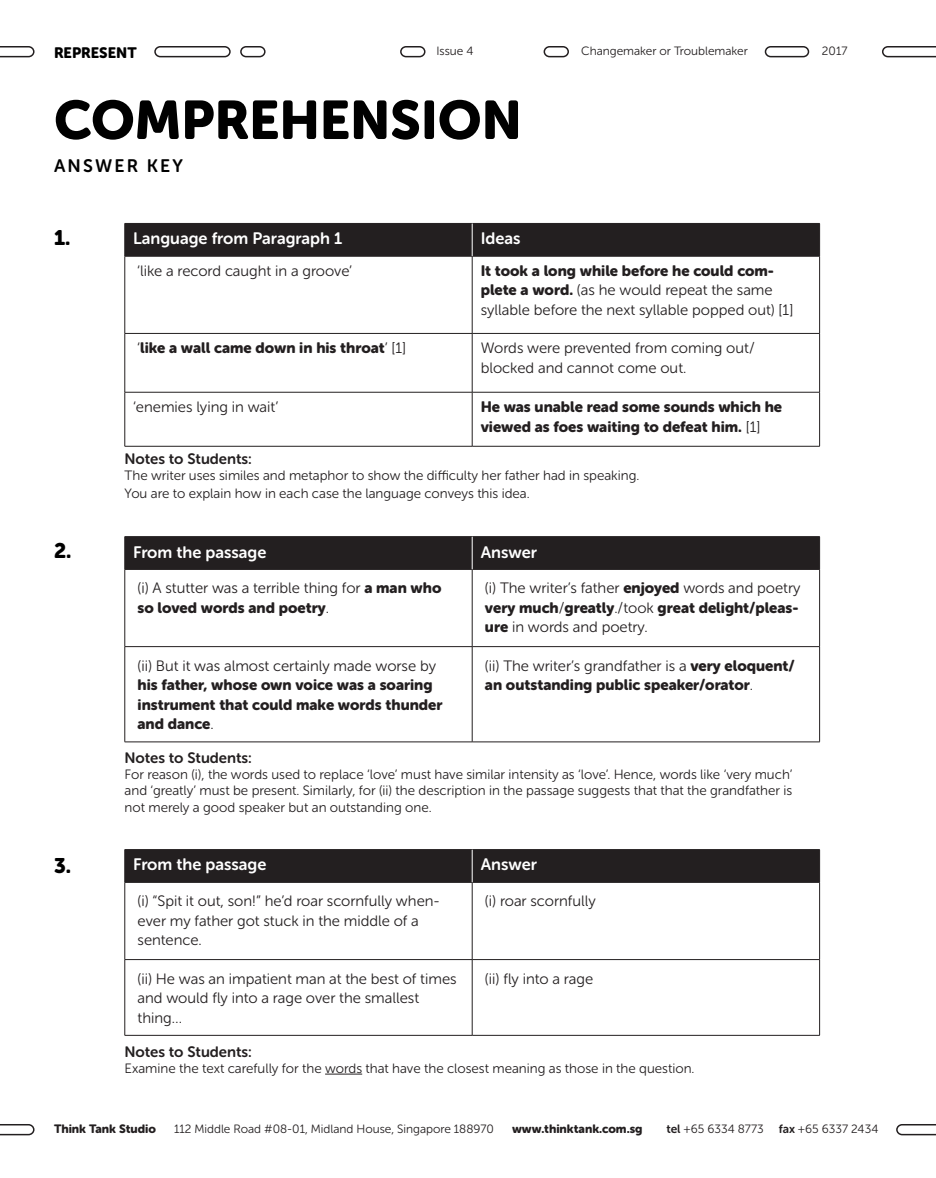
<style>
.page{position:relative;width:936px;height:1178px;background:#fff}
.page>*{position:absolute;margin:0;border:0;box-sizing:border-box;transform-origin:0 0}
.t1{font:54px "Museo Sans Rounded 900";color:#000}
.t2{font:21px "Museo Sans Rounded 900";color:#000}
.t3{font:18px "Museo Sans Rounded 700";letter-spacing:.12em;color:#000}
.t4{font:16.5px "Museo Sans Rounded 700";color:#fff}
.t5{font:15px/19.5px "Museo Sans Rounded 300";color:#231f20}
.t6{font:15px/19.5px "Museo Sans Rounded 900";color:#231f20}
.t7{font:15px "Museo Sans Rounded 700";color:#231f20}
.t8{font:15px "Museo Sans Rounded 900";color:#000}
.t9{font:13.5px/16.2px "Museo Sans Rounded 300";color:#231f20}
.t10{font:12px "Museo Sans Rounded 300";color:#231f20}
.t11{font:12px "Museo Sans Rounded 900";color:#231f20}
.s1{font-family:"Museo Sans Rounded 900"}
.s2{font-family:"Museo Sans Rounded 300"}
.s3{font-family:"Museo Sans Rounded 700"}
</style>
<div class="page">
<svg style="left:0;top:46px;width:35px;height:11px"></svg>
<svg style="left:0;top:1124px;width:35px;height:11px"></svg>
<svg style="left:882px;top:46px;width:53px;height:11px"></svg>
<svg style="left:896px;top:1124px;width:39px;height:11px"></svg>
<div style="left:154px;top:46px;width:77px;height:11px;border:2px solid #231f20;border-radius:5px"></div>
<div style="left:764px;top:46px;width:45px;height:11px;border:2px solid #231f20;border-radius:5px"></div>
<div style="left:240px;top:46px;width:25px;height:11px;border:2px solid #231f20;border-radius:5px"></div>
<div style="left:400px;top:46px;width:25px;height:11px;border:2px solid #231f20;border-radius:5px"></div>
<div style="left:543px;top:46px;width:26px;height:11px;border:2px solid #231f20;border-radius:5px"></div>
<hr style="left:325px;top:1074px;width:37px;height:1px;background:#231f20">
<div style="left:125px;top:224px;width:694px;height:32px;background:#231f20"></div>
<hr style="left:125px;top:223px;width:347px;height:1px;background:#231f20">
<hr style="left:124px;top:224px;width:1px;height:32px;background:#231f20">
<hr style="left:472px;top:223px;width:347px;height:1px;background:#231f20">
<hr style="left:819px;top:224px;width:1px;height:32px;background:#231f20">
<hr style="left:125px;top:256px;width:347px;height:1px;background:#231f20">
<hr style="left:124px;top:256px;width:1px;height:77px;background:#231f20">
<hr style="left:472px;top:256px;width:347px;height:1px;background:#231f20">
<hr style="left:472px;top:256px;width:1px;height:77px;background:#231f20">
<hr style="left:819px;top:256px;width:1px;height:77px;background:#231f20">
<hr style="left:125px;top:333px;width:347px;height:1px;background:#231f20">
<hr style="left:124px;top:334px;width:1px;height:58px;background:#231f20">
<hr style="left:472px;top:333px;width:347px;height:1px;background:#231f20">
<hr style="left:472px;top:334px;width:1px;height:58px;background:#231f20">
<hr style="left:819px;top:334px;width:1px;height:58px;background:#231f20">
<hr style="left:125px;top:392px;width:347px;height:1px;background:#231f20">
<hr style="left:124px;top:392px;width:1px;height:54px;background:#231f20">
<hr style="left:472px;top:392px;width:347px;height:1px;background:#231f20">
<hr style="left:472px;top:392px;width:1px;height:54px;background:#231f20">
<hr style="left:819px;top:392px;width:1px;height:54px;background:#231f20">
<hr style="left:125px;top:446px;width:347px;height:1px;background:#231f20">
<hr style="left:472px;top:446px;width:347px;height:1px;background:#231f20">
<hr style="left:472px;top:224px;width:1px;height:32px;background:#fff">
<div style="left:125px;top:537px;width:694px;height:32px;background:#231f20"></div>
<hr style="left:125px;top:536px;width:347px;height:1px;background:#231f20">
<hr style="left:124px;top:537px;width:1px;height:32px;background:#231f20">
<hr style="left:472px;top:536px;width:347px;height:1px;background:#231f20">
<hr style="left:819px;top:537px;width:1px;height:32px;background:#231f20">
<hr style="left:125px;top:569px;width:347px;height:1px;background:#231f20">
<hr style="left:124px;top:570px;width:1px;height:76px;background:#231f20">
<hr style="left:472px;top:569px;width:347px;height:1px;background:#231f20">
<hr style="left:472px;top:570px;width:1px;height:76px;background:#231f20">
<hr style="left:819px;top:570px;width:1px;height:76px;background:#231f20">
<hr style="left:125px;top:646px;width:347px;height:1px;background:#231f20">
<hr style="left:124px;top:647px;width:1px;height:95px;background:#231f20">
<hr style="left:472px;top:646px;width:347px;height:1px;background:#231f20">
<hr style="left:472px;top:647px;width:1px;height:95px;background:#231f20">
<hr style="left:819px;top:647px;width:1px;height:95px;background:#231f20">
<hr style="left:125px;top:742px;width:347px;height:1px;background:#231f20">
<hr style="left:472px;top:742px;width:347px;height:1px;background:#231f20">
<hr style="left:472px;top:537px;width:1px;height:32px;background:#fff">
<div style="left:125px;top:850px;width:694px;height:32px;background:#231f20"></div>
<hr style="left:125px;top:849px;width:347px;height:1px;background:#231f20">
<hr style="left:124px;top:850px;width:1px;height:32px;background:#231f20">
<hr style="left:472px;top:849px;width:347px;height:1px;background:#231f20">
<hr style="left:819px;top:850px;width:1px;height:32px;background:#231f20">
<hr style="left:125px;top:882px;width:347px;height:1px;background:#231f20">
<hr style="left:124px;top:882px;width:1px;height:77px;background:#231f20">
<hr style="left:472px;top:882px;width:347px;height:1px;background:#231f20">
<hr style="left:472px;top:882px;width:1px;height:77px;background:#231f20">
<hr style="left:819px;top:882px;width:1px;height:77px;background:#231f20">
<hr style="left:125px;top:959px;width:347px;height:1px;background:#231f20">
<hr style="left:124px;top:960px;width:1px;height:75px;background:#231f20">
<hr style="left:472px;top:959px;width:347px;height:1px;background:#231f20">
<hr style="left:472px;top:960px;width:1px;height:75px;background:#231f20">
<hr style="left:819px;top:960px;width:1px;height:75px;background:#231f20">
<hr style="left:125px;top:1035px;width:347px;height:1px;background:#231f20">
<hr style="left:472px;top:1035px;width:347px;height:1px;background:#231f20">
<hr style="left:472px;top:850px;width:1px;height:32px;background:#fff">
<p class="t8" style="left:54px;top:44px;width:84px">REPRESENT</p>
<p class="t10" style="left:436px;top:44px;width:38px">Issue 4</p>
<p class="t10" style="left:581px;top:44px;width:168px">Changemaker or Troublemaker</p>
<p class="t10" style="left:821px;top:44px;width:27px">2017</p>
<h1 class="t1" style="left:54px;top:89px;width:469px">COMPREHENSION</h1>
<p class="t3" style="left:54px;top:155px;width:130px">ANSWER KEY</p>
<p class="t2" style="left:54px;top:226px;width:18px">1.</p>
<p class="t4" style="left:133px;top:229px;width:210px">Language from Paragraph 1</p>
<p class="t4" style="left:480px;top:229px;width:41px">Ideas</p>
<p class="t5" style="left:137px;top:261px;width:217px">‘like a record caught in a groove’</p>
<p class="t5" style="left:480px;top:261px;width:314px"><span class="s1">It took a long while before he could com&shy;plete a word.</span> (as he would repeat the same syllable before the next syllable popped out) [1]</p>
<p class="t6" style="left:137px;top:338px;width:271px"><span class="s2">‘</span>like a wall came down in his throat<span class="s2">’ [1]</span></p>
<p class="t5" style="left:480px;top:338px;width:275px">Words were prevented from coming out/ blocked and cannot come out.</p>
<p class="t5" style="left:133px;top:397px;width:147px">‘enemies lying in wait’</p>
<p class="t6" style="left:480px;top:397px;width:303px">He was unable read some sounds which he viewed as foes waiting to defeat him. <span class="s2">[1]</span></p>
<p class="t7" style="left:125px;top:451px;width:129px">Notes to Students:</p>
<p class="t9" style="left:125px;top:467px;width:516px;line-height:18px">The writer uses similes and metaphor to show the difficulty her father had in speaking.<br>You are to explain how in each case the language conveys this idea.</p>
<p class="t2" style="left:54px;top:538px;width:19px">2.</p>
<p class="t4" style="left:133px;top:543px;width:135px">From the passage</p>
<p class="t4" style="left:480px;top:543px;width:58px">Answer</p>
<p class="t5" style="left:137px;top:579px;width:305px">(i) A stutter was a terrible thing for <span class="s1">a man who so loved words and poetry</span>.</p>
<p class="t5" style="left:485px;top:579px;width:317px;text-align:justify">(i) The writer’s father <span class="s1">enjoyed</span> words and poetry <span class="s1">very much</span>/<span class="s1">greatly</span>./took <span class="s1">great delight/pleas&shy;ure</span> in words and poetry.</p>
<p class="t6" style="left:137px;top:656px;width:306px"><span class="s2">(ii) But it was almost certainly made worse by </span>his father, whose own voice was a soaring instrument that could make words thunder and dance<span class="s2">.</span></p>
<p class="t6" style="left:485px;top:656px;width:311px"><span class="s2">(ii) The writer’s grandfather is a</span> very eloquent/ an outstanding public speaker/orator<span class="s2">.</span></p>
<p class="t7" style="left:125px;top:749px;width:129px">Notes to Students:</p>
<p class="t9" style="left:125px;top:767px;width:669px;text-align:justify">For reason (i), the words used to replace ‘love’ must have similar intensity as ‘love’. Hence, words like ‘very much’ and ‘greatly’ must be present. Similarly, for (ii) the description in the passage suggests that that the grandfather is not merely a good speaker but an outstanding one.</p>
<p class="t2" style="left:54px;top:853px;width:19px">3.</p>
<p class="t4" style="left:133px;top:855px;width:135px">From the passage</p>
<p class="t4" style="left:480px;top:855px;width:58px">Answer</p>
<p class="t5" style="left:137px;top:891px;width:304px">(i) “Spit it out, son!” he’d roar scornfully when&shy;ever my father got stuck in the middle of a sentence.</p>
<p class="t5" style="left:485px;top:891px;width:112px">(i) roar scornfully</p>
<p class="t5" style="left:137px;top:969px;width:320px">(ii) He was an impatient man at the best of times and would fly into a rage over the smallest thing…</p>
<p class="t5" style="left:485px;top:969px;width:110px">(ii) fly into a rage</p>
<p class="t7" style="left:125px;top:1043px;width:129px">Notes to Students:</p>
<p class="t9" style="left:125px;top:1060px;width:571px">Examine the text carefully for the words that have the closest meaning as those in the question.</p>
<p class="t11" style="left:54px;top:1122px;width:103px">Think Tank Studio</p>
<p class="t10" style="left:174px;top:1122px;width:321px">112 Middle Road #08-01, Midland House, Singapore 188970</p>
<p class="t11" style="left:512px;top:1122px;width:132px">www.thinktank.com.sg</p>
<p class="t10" style="left:666px;top:1122px;width:213px"><span class="s3">tel</span> +65 6334 8773 <span class="s3">fax</span> +65 6337 2434</p>
</div>
